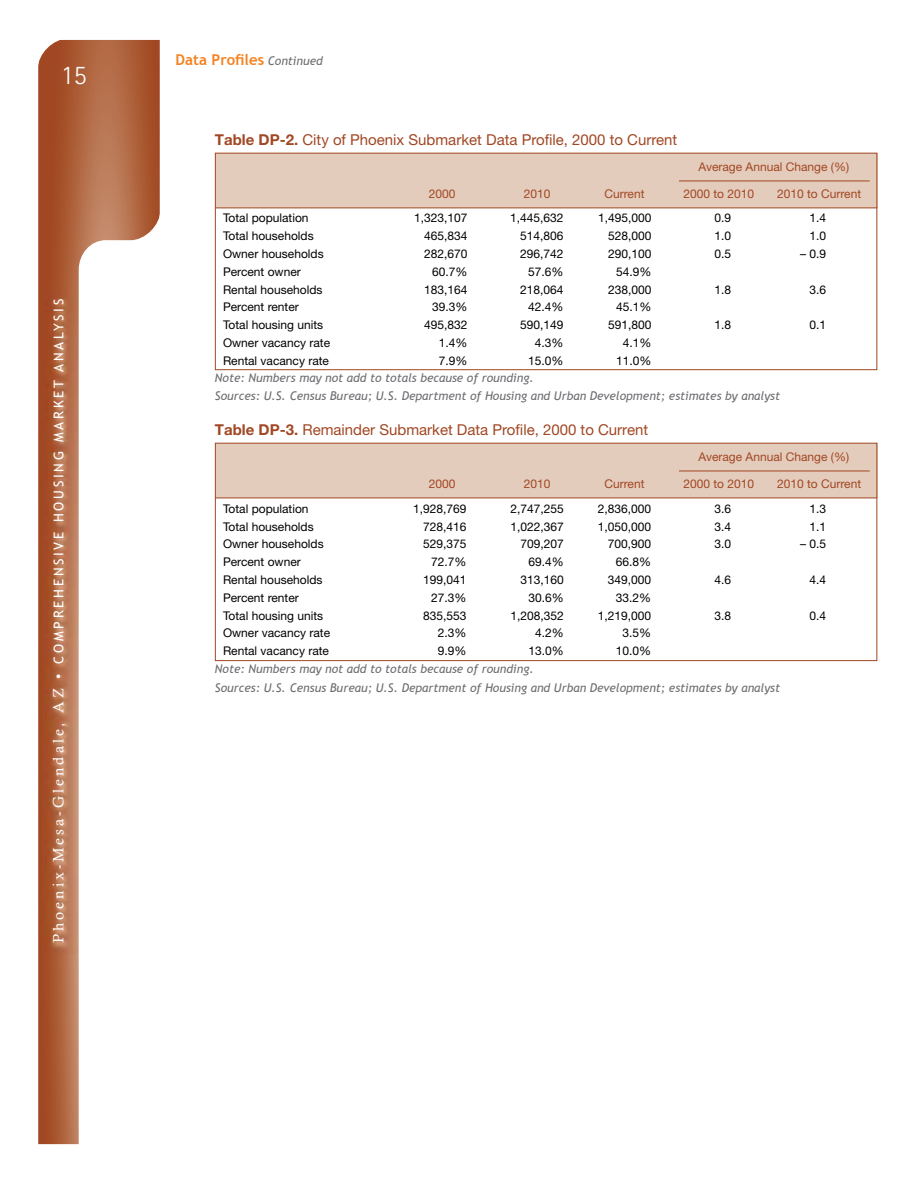
<style>
.page{position:relative;width:918px;height:1188px;background:#fff}
.page>*{position:absolute;margin:0;border:0;box-sizing:border-box;transform-origin:0 0}
.t1{font:300 27px "Rotis Sans Serif";color:#fff}
.t2{font:15px "Helvetica Neue";color:#a14723}
.level2{font:700 15px "Trebuchet MS";color:#f58220}
.t3{font:13.5px "Trebuchet MS";letter-spacing:.2em;color:#fff}
.t4{font:12px "Helvetica Neue";color:#000}
.t5{font:italic 12px "Trebuchet MS";color:#6d6e71}
.t6{font:12px "Helvetica Neue";color:#a14723}
.s1{font-family:"Calisto";font-size:15px}
.s2{font-weight:400;font-style:italic;font-size:12px;color:#6d6e71}
.s3{font-weight:700}
</style>
<div class="page">
<svg style="left:38px;top:40px;width:122px;height:1104px;background:#ad603c"></svg>
<svg style="left:79px;top:240px;width:81px;height:904px"></svg>
<svg style="left:38px;top:39px;width:30px;height:30px"></svg>
<svg style="left:130px;top:210px;width:30px;height:36px"></svg>
<img style="left:46px;top:290px;width:31px;height:663px">
<div style="left:215px;top:443px;width:662px;height:55px;background:#e4ccbc"></div>
<div style="left:215px;top:443px;width:662px;height:218px;border:1px solid #a14723"></div>
<hr style="left:215px;top:498px;width:662px;height:1px;background:#a14723">
<hr style="left:679px;top:471px;width:191px;height:1px;background:#a14723">
<div style="left:215px;top:153px;width:662px;height:55px;background:#e4ccbc"></div>
<div style="left:215px;top:153px;width:662px;height:217px;border:1px solid #a14723"></div>
<hr style="left:215px;top:208px;width:662px;height:1px;background:#a14723">
<hr style="left:679px;top:181px;width:191px;height:1px;background:#a14723">
<h1 class="t1" style="left:61px;top:60px;width:27px">15</h1>
<p class="t3" style="left:51px;top:943px;width:646px;rotate:-90deg"><span class="s1">Phoenix-Mesa-Glendale, AZ •</span> COMPREHENSIVE HOUSING MARKET ANALYSIS</p>
<p class="level2" style="left:176px;top:50px;width:149px">Data Profiles <span class="s2">Continued</span></p>
<p class="t2" style="left:215px;top:131px;width:464px"><span class="s3">Table DP-2.</span> City of Phoenix Submarket Data Profile, 2000 to Current</p>
<p class="t6" style="left:699px;top:160px;width:152px">Average Annual Change (%)</p>
<p class="t6" style="left:429px;top:187px;width:28px">2000</p>
<p class="t6" style="left:524px;top:187px;width:28px">2010</p>
<p class="t6" style="left:604px;top:187px;width:42px">Current</p>
<p class="t6" style="left:683px;top:187px;width:72px">2000 to 2010</p>
<p class="t6" style="left:777px;top:187px;width:86px">2010 to Current</p>
<p class="t4" style="left:223px;top:211px;width:87px">Total population</p>
<p class="t4" style="left:414px;top:211px;width:55px">1,323,107</p>
<p class="t4" style="left:510px;top:211px;width:55px">1,445,632</p>
<p class="t4" style="left:598px;top:211px;width:55px">1,495,000</p>
<p class="t4" style="left:714px;top:211px;width:18px">0.9</p>
<p class="t4" style="left:810px;top:211px;width:18px">1.4</p>
<p class="t4" style="left:223px;top:229px;width:92px">Total households</p>
<p class="t4" style="left:424px;top:229px;width:45px">465,834</p>
<p class="t4" style="left:520px;top:229px;width:45px">514,806</p>
<p class="t4" style="left:608px;top:229px;width:45px">528,000</p>
<p class="t4" style="left:714px;top:229px;width:18px">1.0</p>
<p class="t4" style="left:810px;top:229px;width:18px">1.0</p>
<p class="t4" style="left:223px;top:247px;width:102px">Owner households</p>
<p class="t4" style="left:424px;top:247px;width:45px">282,670</p>
<p class="t4" style="left:520px;top:247px;width:45px">296,742</p>
<p class="t4" style="left:608px;top:247px;width:45px">290,100</p>
<p class="t4" style="left:714px;top:247px;width:18px">0.5</p>
<p class="t4" style="left:800px;top:247px;width:28px">– 0.9</p>
<p class="t4" style="left:223px;top:264px;width:79px">Percent owner</p>
<p class="t4" style="left:432px;top:264px;width:37px">60.7%</p>
<p class="t4" style="left:528px;top:264px;width:37px">57.6%</p>
<p class="t4" style="left:616px;top:264px;width:37px">54.9%</p>
<p class="t4" style="left:223px;top:282px;width:101px">Rental households</p>
<p class="t4" style="left:424px;top:282px;width:45px">183,164</p>
<p class="t4" style="left:520px;top:282px;width:45px">218,064</p>
<p class="t4" style="left:608px;top:282px;width:45px">238,000</p>
<p class="t4" style="left:714px;top:282px;width:18px">1.8</p>
<p class="t4" style="left:810px;top:282px;width:18px">3.6</p>
<p class="t4" style="left:223px;top:300px;width:77px">Percent renter</p>
<p class="t4" style="left:432px;top:300px;width:37px">39.3%</p>
<p class="t4" style="left:528px;top:300px;width:37px">42.4%</p>
<p class="t4" style="left:616px;top:300px;width:37px">45.1%</p>
<p class="t4" style="left:223px;top:318px;width:102px">Total housing units</p>
<p class="t4" style="left:424px;top:318px;width:45px">495,832</p>
<p class="t4" style="left:520px;top:318px;width:45px">590,149</p>
<p class="t4" style="left:608px;top:318px;width:45px">591,800</p>
<p class="t4" style="left:714px;top:318px;width:18px">1.8</p>
<p class="t4" style="left:810px;top:318px;width:18px">0.1</p>
<p class="t4" style="left:223px;top:336px;width:109px">Owner vacancy rate</p>
<p class="t4" style="left:439px;top:336px;width:30px">1.4%</p>
<p class="t4" style="left:535px;top:336px;width:30px">4.3%</p>
<p class="t4" style="left:623px;top:336px;width:30px">4.1%</p>
<p class="t4" style="left:223px;top:353px;width:108px">Rental vacancy rate</p>
<p class="t4" style="left:439px;top:353px;width:30px">7.9%</p>
<p class="t4" style="left:528px;top:353px;width:37px">15.0%</p>
<p class="t4" style="left:616px;top:353px;width:37px">11.0%</p>
<p class="t5" style="left:215px;top:371px;width:320px">Note: Numbers may not add to totals because of rounding.</p>
<p class="t5" style="left:215px;top:389px;width:567px">Sources: U.S. Census Bureau; U.S. Department of Housing and Urban Development; estimates by analyst</p>
<p class="t2" style="left:215px;top:421px;width:435px"><span class="s3">Table DP-3.</span> Remainder Submarket Data Profile, 2000 to Current</p>
<p class="t6" style="left:699px;top:450px;width:152px">Average Annual Change (%)</p>
<p class="t6" style="left:429px;top:477px;width:28px">2000</p>
<p class="t6" style="left:524px;top:477px;width:28px">2010</p>
<p class="t6" style="left:604px;top:477px;width:42px">Current</p>
<p class="t6" style="left:683px;top:477px;width:72px">2000 to 2010</p>
<p class="t6" style="left:777px;top:477px;width:86px">2010 to Current</p>
<p class="t4" style="left:223px;top:501px;width:87px">Total population</p>
<p class="t4" style="left:413px;top:501px;width:55px">1,928,769</p>
<p class="t4" style="left:510px;top:501px;width:55px">2,747,255</p>
<p class="t4" style="left:598px;top:501px;width:55px">2,836,000</p>
<p class="t4" style="left:714px;top:501px;width:18px">3.6</p>
<p class="t4" style="left:810px;top:501px;width:18px">1.3</p>
<p class="t4" style="left:223px;top:519px;width:92px">Total households</p>
<p class="t4" style="left:423px;top:519px;width:45px">728,416</p>
<p class="t4" style="left:510px;top:519px;width:55px">1,022,367</p>
<p class="t4" style="left:598px;top:519px;width:55px">1,050,000</p>
<p class="t4" style="left:714px;top:519px;width:18px">3.4</p>
<p class="t4" style="left:810px;top:519px;width:18px">1.1</p>
<p class="t4" style="left:223px;top:537px;width:102px">Owner households</p>
<p class="t4" style="left:423px;top:537px;width:45px">529,375</p>
<p class="t4" style="left:520px;top:537px;width:45px">709,207</p>
<p class="t4" style="left:608px;top:537px;width:45px">700,900</p>
<p class="t4" style="left:714px;top:537px;width:18px">3.0</p>
<p class="t4" style="left:800px;top:537px;width:28px">– 0.5</p>
<p class="t4" style="left:223px;top:555px;width:79px">Percent owner</p>
<p class="t4" style="left:431px;top:555px;width:37px">72.7%</p>
<p class="t4" style="left:528px;top:555px;width:37px">69.4%</p>
<p class="t4" style="left:616px;top:555px;width:37px">66.8%</p>
<p class="t4" style="left:223px;top:573px;width:101px">Rental households</p>
<p class="t4" style="left:423px;top:573px;width:45px">199,041</p>
<p class="t4" style="left:520px;top:573px;width:45px">313,160</p>
<p class="t4" style="left:608px;top:573px;width:45px">349,000</p>
<p class="t4" style="left:714px;top:573px;width:18px">4.6</p>
<p class="t4" style="left:810px;top:573px;width:18px">4.4</p>
<p class="t4" style="left:223px;top:590px;width:77px">Percent renter</p>
<p class="t4" style="left:431px;top:590px;width:37px">27.3%</p>
<p class="t4" style="left:528px;top:590px;width:37px">30.6%</p>
<p class="t4" style="left:616px;top:590px;width:37px">33.2%</p>
<p class="t4" style="left:223px;top:608px;width:102px">Total housing units</p>
<p class="t4" style="left:423px;top:608px;width:45px">835,553</p>
<p class="t4" style="left:510px;top:608px;width:55px">1,208,352</p>
<p class="t4" style="left:598px;top:608px;width:55px">1,219,000</p>
<p class="t4" style="left:714px;top:608px;width:18px">3.8</p>
<p class="t4" style="left:810px;top:608px;width:18px">0.4</p>
<p class="t4" style="left:223px;top:626px;width:109px">Owner vacancy rate</p>
<p class="t4" style="left:438px;top:626px;width:30px">2.3%</p>
<p class="t4" style="left:535px;top:626px;width:30px">4.2%</p>
<p class="t4" style="left:623px;top:626px;width:30px">3.5%</p>
<p class="t4" style="left:223px;top:644px;width:108px">Rental vacancy rate</p>
<p class="t4" style="left:438px;top:644px;width:30px">9.9%</p>
<p class="t4" style="left:528px;top:644px;width:37px">13.0%</p>
<p class="t4" style="left:616px;top:644px;width:37px">10.0%</p>
<p class="t5" style="left:215px;top:662px;width:320px">Note: Numbers may not add to totals because of rounding.</p>
<p class="t5" style="left:215px;top:680px;width:567px">Sources: U.S. Census Bureau; U.S. Department of Housing and Urban Development; estimates by analyst</p>
</div>
